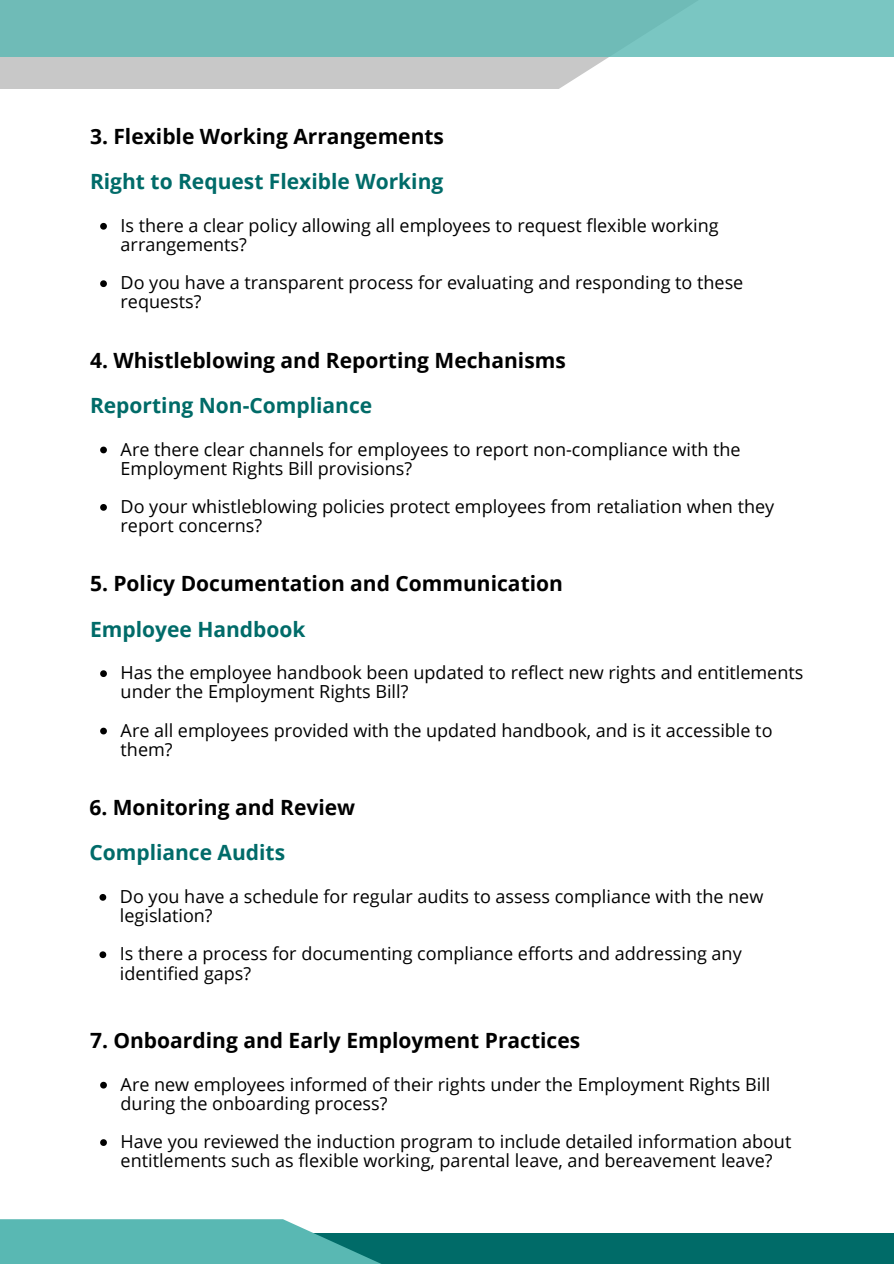
<style>
.page{position:relative;width:894px;height:1264px;background:#fff}
.page>*{position:absolute;margin:0;border:0;box-sizing:border-box;transform-origin:0 0}
.t1{font:700 21px "Open Sans";color:#000}
.t2{font:700 21px "Open Sans";color:#006b69}
.t3{font:700 21px "Open Sans";color:#006b68}
.t4{font:18px/19.2px "Open Sans";color:#000}
</style>
<div class="page">
<svg style="left:0;top:56px;width:804px;height:33px;fill:#c8c8c8"></svg>
<div style="left:0;top:0;width:893px;height:56px;background:#6fbbb7"></div>
<svg style="left:100px;top:446px;width:7px;height:7px"></svg>
<svg style="left:100px;top:504px;width:7px;height:7px"></svg>
<svg style="left:100px;top:223px;width:7px;height:7px"></svg>
<svg style="left:100px;top:280px;width:7px;height:7px"></svg>
<div style="left:226px;top:1233px;width:667px;height:30px;background:#006b68"></div>
<svg style="left:0;top:1219px;width:379px;height:44px;background:#5fb8b4"></svg>
<svg style="left:100px;top:670px;width:7px;height:7px"></svg>
<svg style="left:100px;top:727px;width:7px;height:7px"></svg>
<svg style="left:99px;top:894px;width:7px;height:6px"></svg>
<svg style="left:99px;top:951px;width:7px;height:7px"></svg>
<svg style="left:100px;top:1081px;width:7px;height:7px"></svg>
<svg style="left:100px;top:1139px;width:7px;height:6px"></svg>
<h1 class="t1" style="left:90px;top:122px;width:355px">3. Flexible Working Arrangements</h1>
<p class="t2" style="left:90px;top:167px;width:355px">Right to Request Flexible Working</p>
<p class="t4" style="left:121px;top:215px;width:599px">Is there a clear policy allowing all employees to request flexible working arrangements?</p>
<h1 class="t4" style="left:121px;top:273px;width:624px">Do you have a transparent process for evaluating and responding to these requests?</h1>
<h1 class="t1" style="left:90px;top:345px;width:477px">4. Whistleblowing and Reporting Mechanisms</h1>
<p class="t3" style="left:90px;top:390px;width:284px">Reporting Non-Compliance</p>
<p class="t4" style="left:121px;top:439px;width:621px">Are there clear channels for employees to report non-compliance with the<br>Employment Rights Bill provisions?</p>
<h1 class="t4" style="left:121px;top:496px;width:655px">Do your whistleblowing policies protect employees from retaliation when they report concerns?</h1>
<h1 class="t1" style="left:90px;top:569px;width:474px">5. Policy Documentation and Communication</h1>
<p class="t2" style="left:90px;top:614px;width:217px">Employee Handbook</p>
<p class="t4" style="left:121px;top:662px;width:684px">Has the employee handbook been updated to reflect new rights and entitlements under the Employment Rights Bill?</p>
<h1 class="t4" style="left:121px;top:720px;width:653px">Are all employees provided with the updated handbook, and is it accessible to them?</h1>
<h1 class="t1" style="left:89px;top:792px;width:267px">6. Monitoring and Review</h1>
<p class="t2" style="left:89px;top:837px;width:197px">Compliance Audits</p>
<p class="t4" style="left:120px;top:886px;width:644px">Do you have a schedule for regular audits to assess compliance with the new legislation?</p>
<h2 class="t4" style="left:120px;top:943px;width:623px">Is there a process for documenting compliance efforts and addressing any identified gaps?</h2>
<h1 class="t1" style="left:90px;top:1025px;width:491px">7. Onboarding and Early Employment Practices</h1>
<p class="t4" style="left:121px;top:1074px;width:651px">Are new employees informed of their rights under the Employment Rights Bill during the onboarding process?</p>
<p class="t4" style="left:121px;top:1131px;width:672px">Have you reviewed the induction program to include detailed information about entitlements such as flexible working, parental leave, and bereavement leave?</p>
</div>
